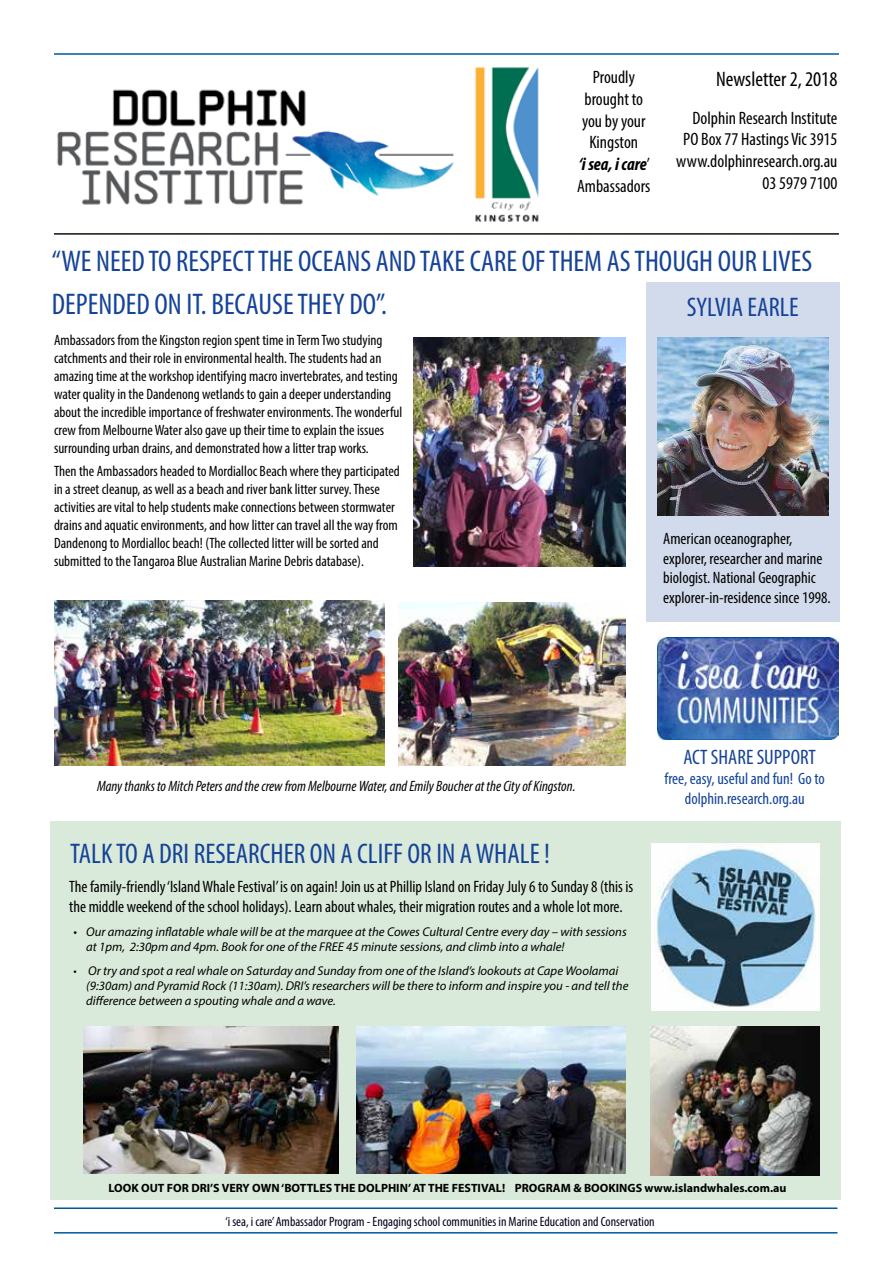
<style>
.page{position:relative;width:893px;height:1263px;background:#fff}
.page>*{position:absolute;margin:0;border:0;box-sizing:border-box;transform-origin:0 0}
.t1{font:condensed 30px/43.2px "Myriad Pro";color:#154398}
.t2{font:condensed 28.5px "Myriad Pro";color:#154398}
.t3{font:condensed 27px "Myriad Pro";color:#154398}
.t4{font:condensed 21px "Myriad Pro";color:#000}
.t5{font:condensed 21px "Myriad Pro";color:#154398}
.t6{font:condensed 18px/21.6px "Myriad Pro";color:#000;text-align:right}
.t7{font:condensed 16.5px/19.8px "Myriad Pro";color:#000}
.t8{font:condensed 16.5px/19.8px "Myriad Pro";color:#154398;text-align:center}
.t9{font:condensed 15px/18px "Myriad Pro";color:#000}
.t10{font:italic condensed 15px "Myriad Pro";color:#000}
.t11{font:condensed 13.5px "Myriad Pro";color:#00001c}
.t12{font:italic 12.75px/15.3px "Myriad Pro";color:#000}
.t13{font:700 12px "Myriad Pro";color:#000}
.s1{font-weight:700;font-style:italic}
.s2{font-style:normal;font-stretch:condensed}
</style>
<div class="page">
<hr style="left:54px;top:53px;width:785px;height:2px;background:#00599a">
<hr style="left:54px;top:233px;width:785px;height:2px;background:#141006">
<hr style="left:54px;top:1232px;width:783px;height:1px;background:#00599a">
<hr style="left:54px;top:1207px;width:783px;height:2px;background:#00599a">
<img style="left:57px;top:89px;width:397px;height:116px">
<img style="left:475px;top:67px;width:64px;height:155px">
<img style="left:399px;top:602px;width:227px;height:164px">
<img style="left:54px;top:601px;width:331px;height:165px">
<div style="left:50px;top:822px;width:791px;height:378px;background:#daeada"></div>
<img style="left:651px;top:843px;width:169px;height:167px">
<img style="left:357px;top:1027px;width:269px;height:146px">
<img style="left:651px;top:1026px;width:168px;height:149px">
<img style="left:84px;top:1027px;width:255px;height:146px">
<div style="left:646px;top:282px;width:193px;height:339px;background:#d2dbeb"></div>
<img style="left:658px;top:337px;width:171px;height:178px">
<img style="left:657px;top:637px;width:181px;height:103px">
<img style="left:413px;top:338px;width:213px;height:229px">
<p class="t6" style="left:577px;top:67px;width:75px;text-align:center">Proudly brought to you by your<br>Kingston<br><span class="s1">‘i sea, i care</span>’<br>Ambassadors</p>
<h3 class="t4" style="left:716px;top:66px;width:123px">Newsletter 2, 2018</h3>
<p class="t6" style="left:676px;top:107px;width:163px">Dolphin Research Institute<br>PO Box 77 Hastings Vic 3915 www.dolphinresearch.org.au<br>03 5979 7100</p>
<h1 class="t1" style="left:52px;top:239px;width:762px">“WE NEED TO RESPECT THE OCEANS AND TAKE CARE OF THEM AS THOUGH OUR LIVES<br>DEPENDED ON IT. BECAUSE THEY DO”.</h1>
<h3 class="t3" style="left:687px;top:290px;width:113px">SYLVIA EARLE</h3>
<p class="t9" style="left:54px;top:331px;width:350px">Ambassadors from the Kingston region spent time in Term Two studying catchments and their role in environmental health. The students had an amazing time at the workshop identifying macro invertebrates, and testing water quality in the Dandenong wetlands to gain a deeper understanding about the incredible importance of freshwater environments. The wonderful crew from Melbourne Water also gave up their time to explain the issues surrounding urban drains, and demonstrated how a litter trap works.</p>
<p class="t9" style="left:54px;top:462px;width:347px">Then the Ambassadors headed to Mordialloc Beach where they participated in a street cleanup, as well as a beach and river bank litter survey. These activities are vital to help students make connections between stormwater drains and aquatic environments, and how litter can travel all the way from Dandenong to Mordialloc beach! (The collected litter will be sorted and submitted to the Tangaroa Blue Australian Marine Debris database).</p>
<p class="t7" style="left:663px;top:528px;width:169px">American oceanographer, explorer, researcher and marine biologist. National Geographic explorer-in-residence since 1998.</p>
<p class="t10" style="left:97px;top:776px;width:480px">Many thanks to Mitch Peters and the crew from Melbourne Water, and Emily Boucher at the City of Kingston.</p>
<h2 class="t2" style="left:70px;top:837px;width:482px">TALK TO A DRI RESEARCHER ON A CLIFF OR IN A WHALE !</h2>
<p class="t7" style="left:69px;top:876px;width:566px">The family-friendly ‘Island Whale Festival’ is on again! Join us at Phillip Island on Friday July 6 to Sunday 8 (this is the middle weekend of the school holidays). Learn about whales, their migration routes and a whole lot more.</p>
<p class="t12" style="left:86px;top:923px;width:542px;text-indent:-13px">• Our amazing inflatable whale will be at the marquee at the Cowes Cultural Centre every day – with sessions at 1pm, 2:30pm and 4pm. Book for one of the FREE 45 minute sessions, and climb into a whale!</p>
<p class="t12" style="left:86px;top:962px;width:544px;text-indent:-13px"><span class="s2">•</span> Or try and spot a real whale on Saturday and Sunday from one of the Island’s lookouts at Cape Woolamai (9:30am) and Pyramid Rock (11:30am). DRI’s researchers will be there to inform and inspire you - and tell the difference between a spouting whale and a wave.</p>
<h3 class="t5" style="left:683px;top:744px;width:134px">ACT SHARE SUPPORT</h3>
<p class="t8" style="left:665px;top:768px;width:162px">free, easy, useful and fun! Go to dolphin.research.org.au</p>
<p class="t13" style="left:108px;top:1180px;width:680px">LOOK OUT FOR DRI’S VERY OWN ‘BOTTLES THE DOLPHIN’ AT THE FESTIVAL! PROGRAM &amp; BOOKINGS www.islandwhales.com.au</p>
<p class="t11" style="left:226px;top:1213px;width:431px">‘i sea, i care’ Ambassador Program - Engaging school communities in Marine Education and Conservation</p>
</div>
